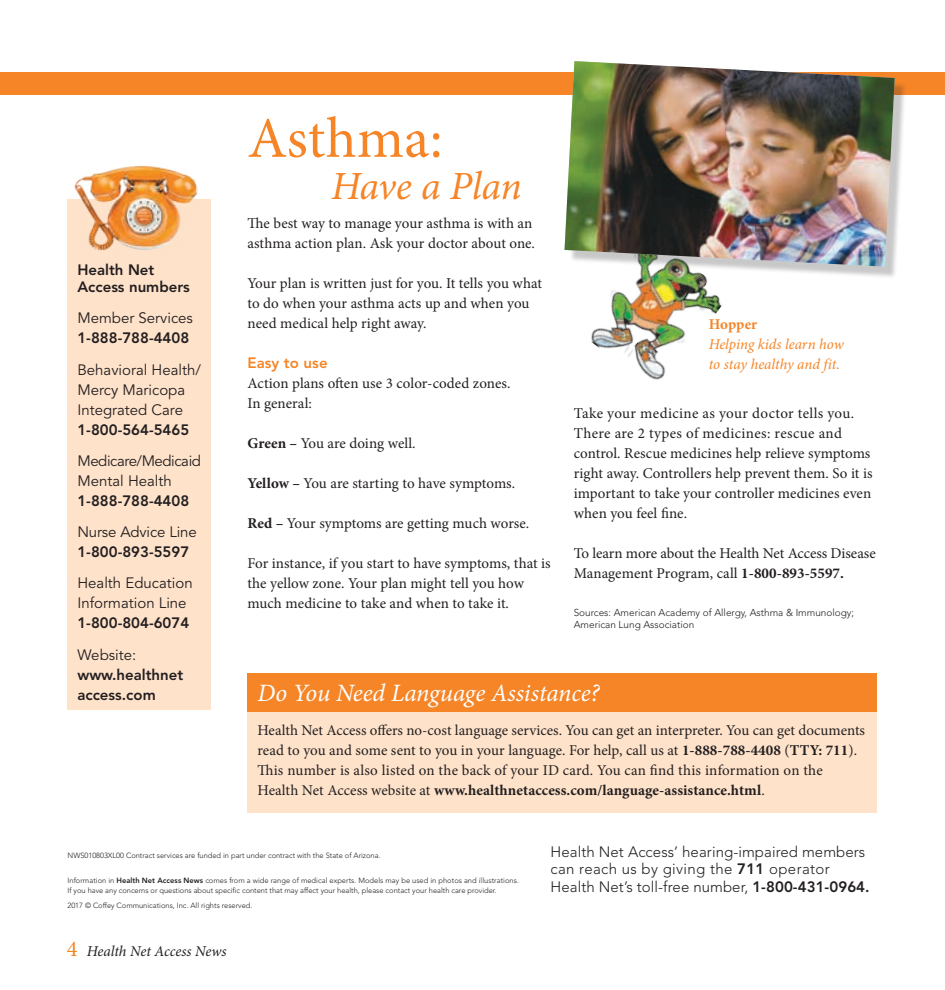
<style>
.page{position:relative;width:945px;height:990px;background:#fff}
.page>*{position:absolute;margin:0;border:0;box-sizing:border-box;transform-origin:0 0}
.t1{font:57.5px "Minion Pro";color:#f58527}
.t2{font:italic 40px "Minion Pro";letter-spacing:-.01em;color:#f58527}
.t3{font:italic 25px "Minion Pro";letter-spacing:-.01em;color:#fff}
.t4{font:15px/20px "Minion Pro";color:#231f20}
.t5{font:800 15px/17.5px "Avenir LT Std";color:#231f20}
.t6{font:300 15px/17.5px "Avenir LT Std";letter-spacing:.005em;color:#231f20}
.t7{font:15px/20px "Avenir LT Std";color:#231f20}
.t8{font:italic 15px/20px "Minion Pro";letter-spacing:-.005em;color:#f58527}
.t9{font:15px/20px "Avenir LT Std";letter-spacing:-.03em;color:#231f20}
.t10{font:italic 15px "Minion Pro";letter-spacing:-.005em;color:#231f20}
.t11{font:800 15px "Avenir LT Std";letter-spacing:.005em;color:#f58527}
.t12{font:700 15px "Minion Pro";letter-spacing:-.005em;color:#f58527}
.t13{font:300 10px/12.5px "Avenir LT Std";color:#231f20}
.t14{font:300 7.5px/10px "Avenir LT Std";color:#231f20}
.s1{font-weight:700}
.s2{font-weight:800}
.s3{font-style:normal;font-size:22.5px;color:#f58527}
</style>
<div class="page">
<div style="left:0;top:72px;width:945px;height:23px;background:#f58527"></div>
<div style="left:67px;top:199px;width:144px;height:511px;background:#fee2ca"></div>
<img style="left:591px;top:279px;width:131px;height:101px">
<img style="left:74px;top:165px;width:124px;height:86px">
<div style="left:568px;top:65px;width:339px;height:214px;background:#231f20;opacity:.25"></div>
<img style="left:565px;top:61px;width:330px;height:206px">
<div style="left:248px;top:711px;width:630px;height:102px;background:#fee2ca"></div>
<div style="left:248px;top:673px;width:630px;height:38px;background:#f58527"></div>
<p class="t5" style="left:77px;top:261px;width:114px">Health Net<br>Access numbers</p>
<p class="t7" style="left:77px;top:309px;width:117px">Member Services</p>
<p class="t5" style="left:77px;top:329px;width:113px">1-888-788-4408</p>
<p class="t7" style="left:77px;top:360px;width:125px">Behavioral Health/<br>Mercy Maricopa<br>Integrated Care</p>
<p class="t5" style="left:77px;top:421px;width:113px">1-800-564-5465</p>
<p class="t9" style="left:77px;top:451px;width:125px">Medicare/Medicaid<br>Mental Health</p>
<p class="t5" style="left:77px;top:492px;width:113px">1-888-788-4408</p>
<p class="t7" style="left:77px;top:522px;width:121px">Nurse Advice Line</p>
<p class="t5" style="left:77px;top:543px;width:113px">1-800-893-5597</p>
<p class="t7" style="left:77px;top:574px;width:117px">Health Education<br>Information Line</p>
<p class="t5" style="left:77px;top:614px;width:113px">1-800-804-6074</p>
<p class="t7" style="left:77px;top:645px;width:60px">Website:</p>
<p class="t5" style="left:77px;top:664px;width:107px;line-height:20px">www.healthnet access.com</p>
<h1 class="t1" style="left:248px;top:100px;width:197px">Asthma:</h1>
<h2 class="t2" style="left:331px;top:159px;width:192px">Have a Plan</h2>
<p class="t4" style="left:248px;top:213px;width:289px">The best way to manage your asthma is with an asthma action plan. Ask your doctor about one.</p>
<p class="t4" style="left:248px;top:273px;width:296px">Your plan is written just for you. It tells you what to do when your asthma acts up and when you need medical help right away.</p>
<p class="t11" style="left:248px;top:354px;width:82px">Easy to use</p>
<p class="t4" style="left:248px;top:373px;width:265px">Action plans often use 3 color-coded zones.<br>In general:</p>
<p class="t4" style="left:248px;top:433px;width:170px"><span class="s1">Green –</span> You are doing well.</p>
<p class="t4" style="left:248px;top:473px;width:269px"><span class="s1">Yellow –</span> You are starting to have symptoms.</p>
<p class="t4" style="left:248px;top:513px;width:283px"><span class="s1">Red –</span> Your symptoms are getting much worse.</p>
<p class="t4" style="left:248px;top:553px;width:305px">For instance, if you start to have symptoms, that is the yellow zone. Your plan might tell you how much medicine to take and when to take it.</p>
<p class="t12" style="left:709px;top:314px;width:50px">Hopper</p>
<p class="t8" style="left:709px;top:334px;width:137px">Helping kids learn how to stay healthy and fit.</p>
<p class="t4" style="left:574px;top:404px;width:300px">Take your medicine as your doctor tells you.<br>There are 2 types of medicines: rescue and control. Rescue medicines help relieve symptoms right away. Controllers help prevent them. So it is important to take your controller medicines even when you feel fine.</p>
<p class="t4" style="left:574px;top:544px;width:303px">To learn more about the Health Net Access Disease<br>Management Program, call <span class="s1">1-800-893-5597.</span></p>
<p class="t13" style="left:574px;top:606px;width:282px">Sources: American Academy of Allergy, Asthma &amp; Immunology;<br>American Lung Association</p>
<h3 class="t3" style="left:258px;top:676px;width:344px">Do You Need Language Assistance?</h3>
<p class="t4" style="left:258px;top:721px;width:609px">Health Net Access offers no-cost language services. You can get an interpreter. You can get documents read to you and some sent to you in your language. For help, call us at <span class="s1">1-888-788-4408</span> (<span class="s1">TTY: 711</span>).<br>This number is also listed on the back of your ID card. You can find this information on the Health Net Access website at <span class="s1">www.healthnetaccess.com/language-assistance.html</span>.</p>
<p class="t14" style="left:68px;top:850px;width:315px">NWS010803XL00 Contract services are funded in part under contract with the State of Arizona.</p>
<p class="t14" style="left:68px;top:875px;width:453px">Information in <span class="s2">Health Net Access News</span> comes from a wide range of medical experts. Models may be used in photos and illustrations.<br>If you have any concerns or questions about specific content that may affect your health, please contact your health care provider.</p>
<p class="t14" style="left:68px;top:900px;width:186px">2017 © Coffey Communications, Inc. All rights reserved.</p>
<p class="t10" style="left:67px;top:941px;width:161px"><span class="s3">4</span> Health Net Access News</p>
<p class="t6" style="left:550px;top:843px;width:321px">Health Net Access’ hearing-impaired members can reach us by giving the <span class="s2">711</span> operator<br>Health Net’s toll-free number, <span class="s2">1-800-431-0964.</span></p>
</div>
